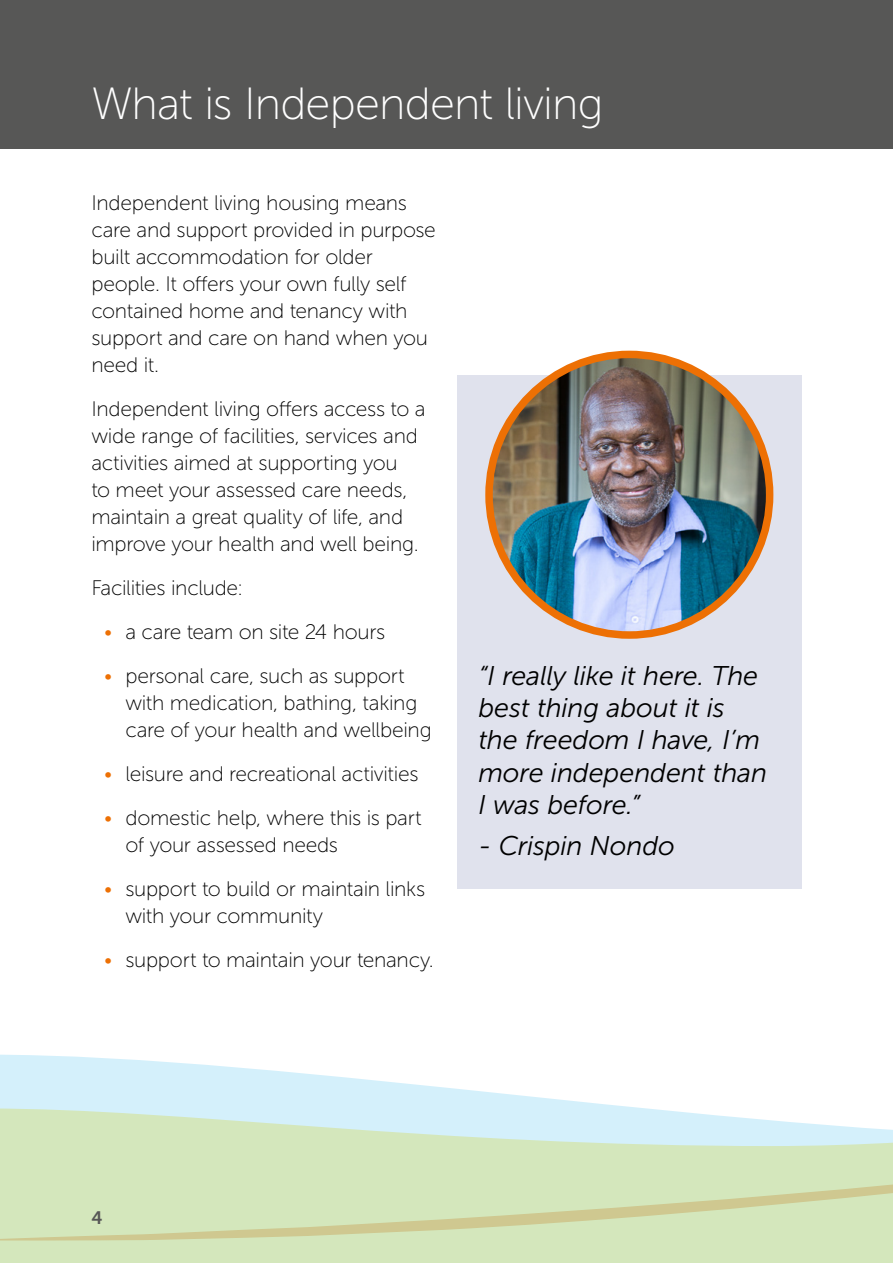
<style>
.page{position:relative;width:893px;height:1263px;background:#fff}
.page>*{position:absolute;margin:0;border:0;box-sizing:border-box;transform-origin:0 0}
.t1{font:45px "Museo Sans 100";letter-spacing:-.02em;color:#fff}
.t2{font:italic 27px/32.4px "Museo Sans 300";letter-spacing:-.01em;color:#000}
.t3{font:21px/27px "Museo Sans 100";letter-spacing:-.015em;color:#000}
.t4{font:18px "Museo Sans 700";color:#575756}
.s1{color:#ed7004}
</style>
<div class="page">
<svg style="left:0;top:1054px;width:893px;height:209px"></svg>
<div style="left:0;top:0;width:893px;height:149px;background:#575756"></div>
<svg style="left:0;top:1090px;width:893px;height:150px;background:#d6e8cb"></svg>
<div style="left:457px;top:375px;width:344px;height:514px;background:#e0e2ed"></div>
<img style="left:489px;top:354px;width:281px;height:281px;border-radius:140px">
<div style="left:485px;top:351px;width:288px;height:288px;border:8px solid #ed7004;border-radius:50%"></div>
<h1 class="t1" style="left:91px;top:79px;width:514px">What is Independent living</h1>
<p class="t3" style="left:91px;top:189px;width:346px">Independent living housing means care and support provided in purpose built accommodation for older people. It offers your own fully self contained home and tenancy with support and care on hand when you need it.</p>
<p class="t3" style="left:91px;top:395px;width:336px">Independent living offers access to a wide range of facilities, services and activities aimed at supporting you<br>to meet your assessed care needs, maintain a great quality of life, and improve your health and well being.</p>
<p class="t3" style="left:91px;top:574px;width:153px">Facilities include:</p>
<p class="t3" style="left:104px;top:618px;width:283px"><span class="s1">•</span> a care team on site 24 hours</p>
<p class="t3" style="left:125px;top:662px;width:308px;text-indent:-21px"><span class="s1">•</span> personal care, such as support with medication, bathing, taking care of your health and wellbeing</p>
<p class="t3" style="left:104px;top:760px;width:316px"><span class="s1">•</span> leisure and recreational activities</p>
<p class="t3" style="left:125px;top:804px;width:298px;text-indent:-21px"><span class="s1">•</span> domestic help, where this is part of your assessed needs</p>
<p class="t3" style="left:125px;top:875px;width:301px;text-indent:-21px"><span class="s1">•</span> support to build or maintain links with your community</p>
<p class="t3" style="left:104px;top:946px;width:331px"><span class="s1">•</span> support to maintain your tenancy.</p>
<p class="t2" style="left:478px;top:659px;width:290px">“I really like it here. The best thing about it is the freedom I have, I’m more independent than<br>I was before.”</p>
<p class="t2" style="left:478px;top:830px;width:198px">- Crispin Nondo</p>
<p class="t4" style="left:91px;top:1208px;width:13px">4</p>
</div>
